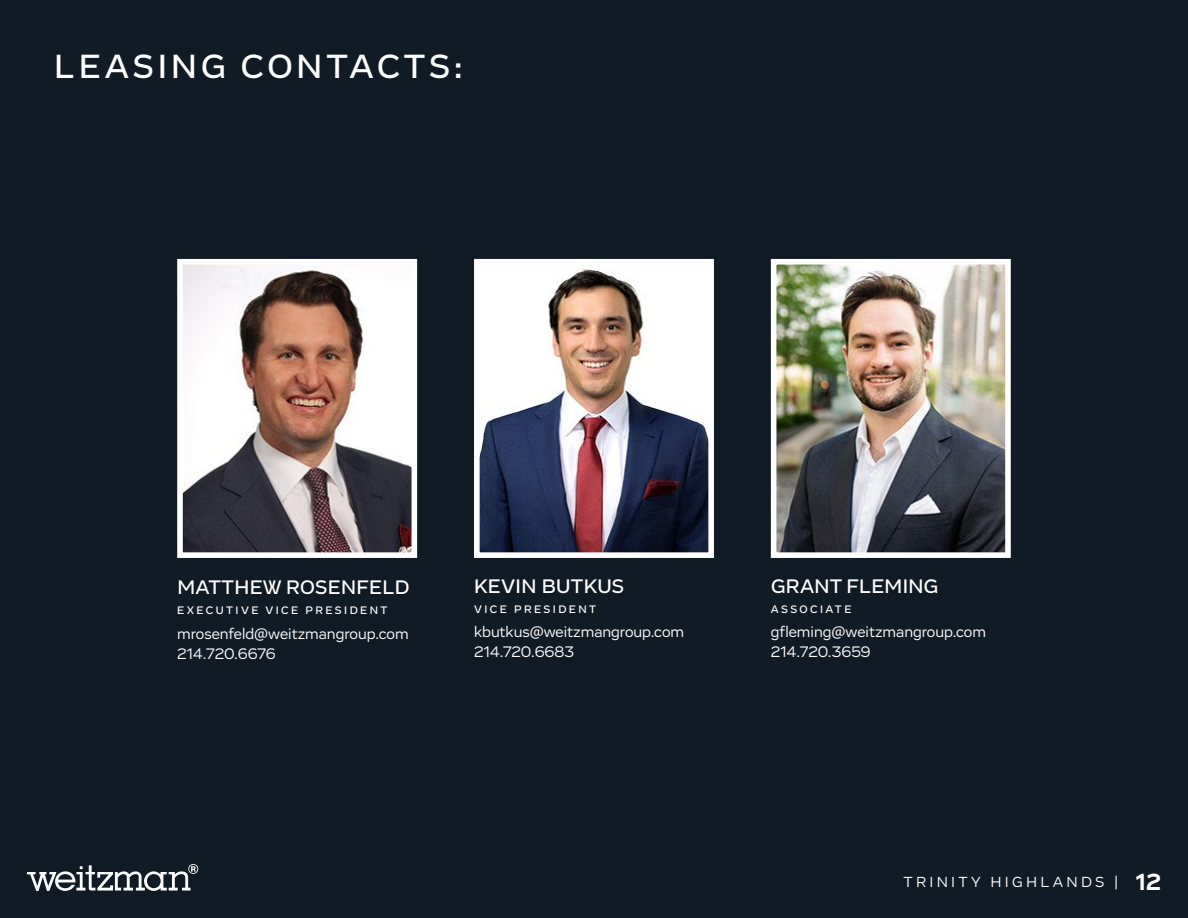
<style>
.page{position:relative;width:1188px;height:918px;background:#101b26}
.page>*{position:absolute;margin:0;border:0;box-sizing:border-box;transform-origin:0 0}
.t1{font:500 34.5px "Vito";letter-spacing:.115em;color:#fff}
.t2{font:500 20.1px "Vito";letter-spacing:.015em;color:#fff}
.t3{font:15.6px "Vito";color:#fff}
.t4{font:15px "Vito";letter-spacing:.215em;color:#fff}
.t5{font:500 11.25px "Vito";letter-spacing:.215em;color:#fff}
.s1{font-weight:700;font-size:24px}
</style>
<div class="page">
<img style="left:184px;top:266px;width:226px;height:285px">
<div style="left:177px;top:259px;width:240px;height:299px;border:6px solid #fff"></div>
<img style="left:481px;top:266px;width:226px;height:285px">
<div style="left:474px;top:259px;width:240px;height:299px;border:6px solid #fff"></div>
<img style="left:778px;top:266px;width:226px;height:285px">
<div style="left:771px;top:259px;width:240px;height:299px;border:6px solid #fff"></div>
<svg style="left:27px;top:864px;width:171px;height:27px"></svg>
<p class="t1" style="left:54px;top:46px;width:410px">LEASING CONTACTS:</p>
<p class="t2" style="left:177px;top:575px;width:234px">MATTHEW ROSENFELD</p>
<p class="t5" style="left:177px;top:604px;width:212px">EXECUTIVE VICE PRESIDENT</p>
<p class="t3" style="left:177px;top:624px;width:233px">mrosenfeld@weitzmangroup.com</p>
<p class="t3" style="left:177px;top:644px;width:100px">214.720.6676</p>
<p class="t2" style="left:474px;top:573px;width:152px">KEVIN BUTKUS</p>
<p class="t5" style="left:474px;top:602px;width:124px">VICE PRESIDENT</p>
<p class="t3" style="left:474px;top:623px;width:212px">kbutkus@weitzmangroup.com</p>
<p class="t3" style="left:474px;top:643px;width:101px">214.720.6683</p>
<p class="t2" style="left:771px;top:573px;width:169px">GRANT FLEMING</p>
<p class="t5" style="left:771px;top:602px;width:82px">ASSOCIATE</p>
<p class="t3" style="left:771px;top:623px;width:217px">gfleming@weitzmangroup.com</p>
<p class="t3" style="left:771px;top:643px;width:101px">214.720.3659</p>
<p class="t4" style="left:904px;top:872px;width:259px">TRINITY HIGHLANDS | <span class="s1">12</span></p>
</div>
